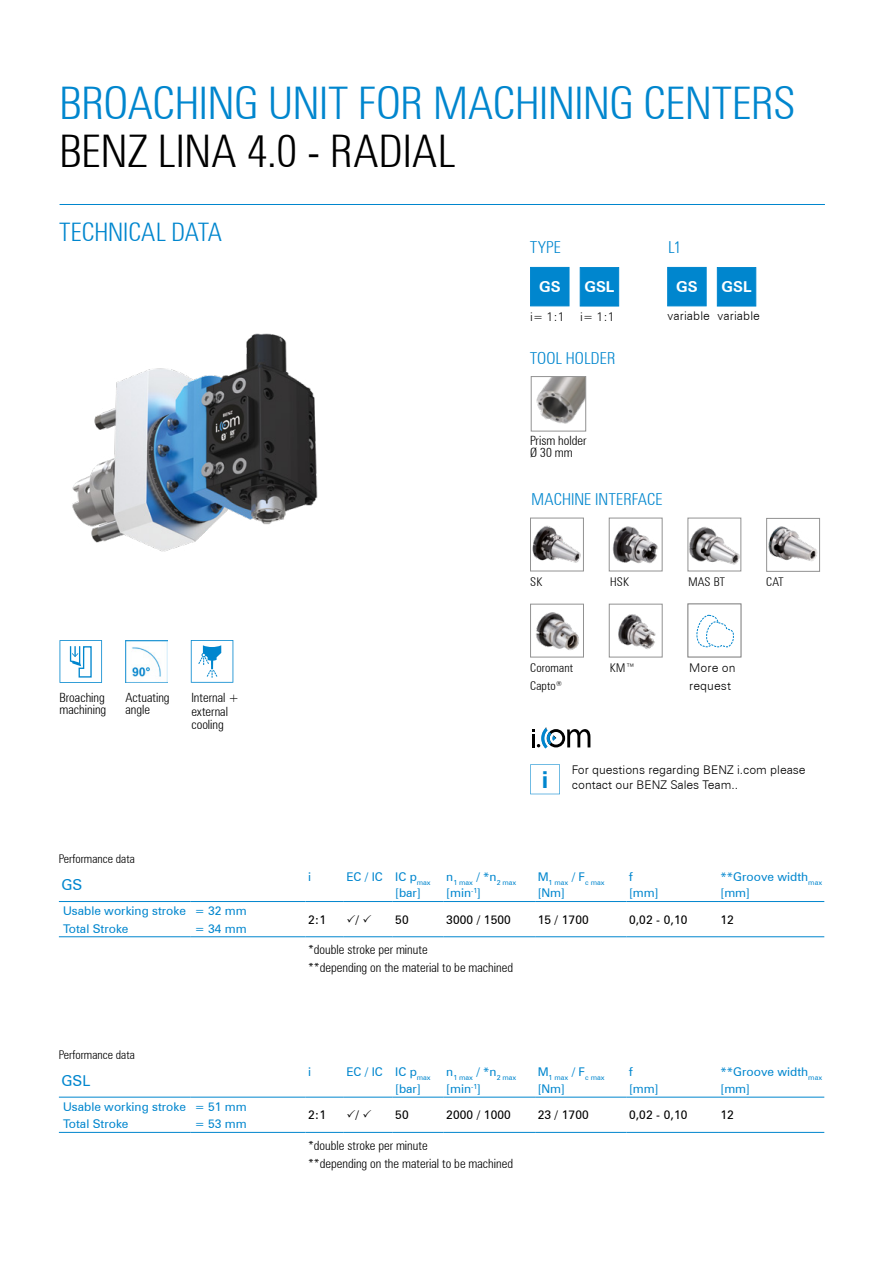
<style>
.page{position:relative;width:893px;height:1263px;background:#fff}
.page>*{position:absolute;margin:0;border:0;box-sizing:border-box;transform-origin:0 0}
.t1{font:300 condensed 45px "Zurich BT";letter-spacing:-.01em;color:#0086ce}
.t2{font:300 condensed 45px "Zurich BT";letter-spacing:.005em;color:#000}
.t3{font:300 condensed 25.5px "Zurich BT";color:#0086ce}
.t4{font:700 23.4px "Zurich BT";color:#0086ce}
.t5{font:300 condensed 16.5px "Zurich BT";letter-spacing:.005em;color:#0086ce}
.t6{font:700 15px "Zurich BT";color:#fff}
.t7{font:15px "Zurich BT";color:#0086ce}
.t8{font:300 condensed 12.75px/12px "Zurich BT";color:#000}
.t9{font:12px "Zurich BT";color:#0086ce}
.t10{font:300 12px/15px "Zurich BT";color:#000}
.t11{font:12px "Zurich BT";letter-spacing:.01em;color:#000}
.t12{font:300 condensed 12px/18px "Zurich BT";color:#000}
.t13{font:7.05px "Zurich BT";color:#0086ce}
</style>
<div class="page">
<img style="left:72px;top:333px;width:246px;height:219px">
<hr style="left:60px;top:204px;width:765px;height:1px;background:#0086ce">
<svg style="left:191px;top:640px;width:42px;height:43px"></svg>
<img style="left:125px;top:640px;width:43px;height:42px">
<svg style="left:60px;top:640px;width:42px;height:43px"></svg>
<div style="left:530px;top:267px;width:39px;height:39px;background:#0086ce"></div>
<div style="left:667px;top:267px;width:39px;height:39px;background:#0086ce;border:1px solid #0086ce"></div>
<div style="left:580px;top:267px;width:39px;height:39px;background:#0086ce;border:1px solid #0086ce"></div>
<div style="left:717px;top:267px;width:39px;height:39px;background:#0086ce;border:1px solid #0086ce"></div>
<svg style="left:532px;top:728px;width:58px;height:20px"></svg>
<img style="left:536px;top:378px;width:48px;height:46px">
<div style="left:531px;top:376px;width:55px;height:55px;border:1px solid #929292"></div>
<svg style="left:530px;top:764px;width:30px;height:30px"></svg>
<img style="left:532px;top:526px;width:49px;height:36px">
<div style="left:530px;top:518px;width:54px;height:53px;border:1px solid #929292"></div>
<img style="left:535px;top:612px;width:44px;height:38px">
<div style="left:530px;top:604px;width:54px;height:53px;border:1px solid #929292"></div>
<img style="left:612px;top:526px;width:46px;height:38px">
<div style="left:609px;top:518px;width:53px;height:53px;border:1px solid #929292"></div>
<img style="left:768px;top:526px;width:50px;height:35px">
<div style="left:766px;top:518px;width:54px;height:54px;border:1px solid #929292"></div>
<img style="left:690px;top:526px;width:49px;height:39px">
<div style="left:688px;top:518px;width:53px;height:53px;border:1px solid #929292"></div>
<img style="left:618px;top:614px;width:38px;height:35px">
<div style="left:609px;top:604px;width:53px;height:53px;border:1px solid #929292"></div>
<svg style="left:696px;top:615px;width:38px;height:32px"></svg>
<div style="left:688px;top:604px;width:53px;height:53px;border:1px solid #929292"></div>
<hr style="left:59px;top:936px;width:132px;height:1px;background:#0086ce">
<hr style="left:306px;top:936px;width:38px;height:1px;background:#0086ce">
<hr style="left:191px;top:936px;width:115px;height:1px;background:#0086ce">
<hr style="left:344px;top:936px;width:49px;height:1px;background:#0086ce">
<hr style="left:393px;top:936px;width:51px;height:1px;background:#0086ce">
<hr style="left:444px;top:936px;width:91px;height:1px;background:#0086ce">
<hr style="left:535px;top:936px;width:92px;height:1px;background:#0086ce">
<hr style="left:627px;top:936px;width:91px;height:1px;background:#0086ce">
<hr style="left:718px;top:936px;width:106px;height:1px;background:#0086ce">
<hr style="left:306px;top:901px;width:38px;height:1px;background:#0086ce">
<hr style="left:344px;top:901px;width:49px;height:1px;background:#0086ce">
<hr style="left:393px;top:901px;width:51px;height:1px;background:#0086ce">
<hr style="left:444px;top:901px;width:91px;height:1px;background:#0086ce">
<hr style="left:535px;top:901px;width:92px;height:1px;background:#0086ce">
<hr style="left:627px;top:901px;width:91px;height:1px;background:#0086ce">
<hr style="left:718px;top:901px;width:106px;height:1px;background:#0086ce">
<hr style="left:59px;top:901px;width:132px;height:1px;background:#0086ce">
<hr style="left:191px;top:901px;width:115px;height:1px;background:#0086ce">
<hr style="left:59px;top:1132px;width:132px;height:1px;background:#0086ce">
<hr style="left:306px;top:1132px;width:38px;height:1px;background:#0086ce">
<hr style="left:344px;top:1132px;width:49px;height:1px;background:#0086ce">
<hr style="left:393px;top:1132px;width:51px;height:1px;background:#0086ce">
<hr style="left:444px;top:1132px;width:91px;height:1px;background:#0086ce">
<hr style="left:535px;top:1132px;width:92px;height:1px;background:#0086ce">
<hr style="left:627px;top:1132px;width:91px;height:1px;background:#0086ce">
<hr style="left:718px;top:1132px;width:106px;height:1px;background:#0086ce">
<hr style="left:306px;top:1097px;width:38px;height:1px;background:#0086ce">
<hr style="left:344px;top:1097px;width:49px;height:1px;background:#0086ce">
<hr style="left:393px;top:1097px;width:51px;height:1px;background:#0086ce">
<hr style="left:444px;top:1097px;width:91px;height:1px;background:#0086ce">
<hr style="left:535px;top:1097px;width:92px;height:1px;background:#0086ce">
<hr style="left:627px;top:1097px;width:91px;height:1px;background:#0086ce">
<hr style="left:718px;top:1097px;width:106px;height:1px;background:#0086ce">
<hr style="left:191px;top:1132px;width:115px;height:1px;background:#0086ce">
<hr style="left:59px;top:1097px;width:132px;height:1px;background:#0086ce">
<hr style="left:191px;top:1097px;width:115px;height:1px;background:#0086ce">
<h1 class="t1" style="left:60px;top:76px;width:738px">BROACHING UNIT FOR MACHINING CENTERS</h1>
<h1 class="t2" style="left:60px;top:124px;width:397px">BENZ LINA 4.0 - RADIAL</h1>
<h2 class="t3" style="left:60px;top:216px;width:164px">TECHNICAL DATA</h2>
<p class="t8" style="left:60px;top:691px;width:48px">Broaching machining</p>
<p class="t8" style="left:191px;top:691px;width:49px;line-height:13.5px">Internal + external cooling</p>
<p class="t8" style="left:125px;top:691px;width:46px">Actuating angle</p>
<p class="t12" style="left:59px;top:850px;width:77px">Performance data</p>
<p class="t7" style="left:61px;top:875px;width:22px">GS</p>
<p class="t9" style="left:63px;top:903px;width:185px">Usable working stroke = 32 mm</p>
<p class="t9" style="left:63px;top:921px;width:67px">Total Stroke</p>
<p class="t9" style="left:195px;top:921px;width:53px">= 34 mm</p>
<p class="t12" style="left:59px;top:1045px;width:77px">Performance data</p>
<p class="t7" style="left:61px;top:1071px;width:31px">GSL</p>
<p class="t9" style="left:63px;top:1099px;width:185px">Usable working stroke = 51 mm</p>
<p class="t9" style="left:63px;top:1116px;width:67px">Total Stroke</p>
<p class="t9" style="left:195px;top:1116px;width:53px">= 53 mm</p>
<p class="t5" style="left:530px;top:237px;width:32px">TYPE</p>
<p class="t5" style="left:668px;top:237px;width:15px">L1</p>
<p class="t6" style="left:539px;top:278px;width:23px">GS</p>
<p class="t6" style="left:584px;top:278px;width:31px">GSL</p>
<p class="t6" style="left:676px;top:278px;width:23px">GS</p>
<p class="t6" style="left:722px;top:278px;width:31px">GSL</p>
<p class="t10" style="left:530px;top:309px;width:36px">i= 1:1</p>
<p class="t10" style="left:580px;top:309px;width:36px">i= 1:1</p>
<p class="t10" style="left:668px;top:308px;width:94px">variable variable</p>
<p class="t5" style="left:530px;top:348px;width:87px">TOOL HOLDER</p>
<p class="t8" style="left:530px;top:434px;width:58px">Prism holder<br>Ø 30 mm</p>
<p class="t5" style="left:532px;top:489px;width:132px">MACHINE INTERFACE</p>
<p class="t12" style="left:530px;top:573px;width:14px">SK</p>
<p class="t12" style="left:610px;top:573px;width:20px">HSK</p>
<p class="t12" style="left:689px;top:573px;width:38px">MAS BT</p>
<p class="t12" style="left:766px;top:573px;width:19px">CAT</p>
<p class="t12" style="left:530px;top:659px;width:44px">Coromant<br>Capto<sup>®</sup></p>
<p class="t12" style="left:610px;top:659px;width:27px">KM™</p>
<p class="t10" style="left:689px;top:659px;width:48px;line-height:18px">More on request</p>
<h3 class="t4" style="left:542px;top:766px;width:8px">i</h3>
<p class="t10" style="left:572px;top:762px;width:235px">For questions regarding BENZ i.com please contact our BENZ Sales Team..</p>
<p class="t9" style="left:308px;top:869px;width:4px">i</p>
<p class="t9" style="left:346px;top:869px;width:86px">EC / IC IC p<sub>max</sub></p>
<p class="t13" style="left:446px;top:878px;width:72px"><sup>n</sup>1 max <sup>/</sup> <sup>*n</sup>2 max</p>
<p class="t13" style="left:538px;top:878px;width:68px"><sup>M</sup>1 max <sup>/</sup> <sup>F</sup>c max</p>
<p class="t9" style="left:629px;top:869px;width:5px">f</p>
<p class="t9" style="left:720px;top:869px;width:103px">**Groove width<sub>max</sub></p>
<p class="t9" style="left:395px;top:886px;width:27px">[bar]</p>
<p class="t9" style="left:446px;top:886px;width:36px">[min<sup>-1</sup>]</p>
<p class="t9" style="left:538px;top:886px;width:29px">[Nm]</p>
<p class="t9" style="left:629px;top:886px;width:31px">[mm]</p>
<p class="t9" style="left:720px;top:886px;width:31px">[mm]</p>
<p class="t11" style="left:308px;top:912px;width:19px">2:1</p>
<p class="t11" style="left:356px;top:912px;width:5px">/</p>
<p class="t11" style="left:395px;top:912px;width:15px">50</p>
<p class="t11" style="left:446px;top:912px;width:66px">3000 / 1500</p>
<p class="t11" style="left:538px;top:912px;width:53px">15 / 1700</p>
<p class="t11" style="left:629px;top:912px;width:60px">0,02 - 0,10</p>
<p class="t11" style="left:720px;top:912px;width:15px">12</p>
<p class="t8" style="left:308px;top:941px;width:206px;line-height:17.5px">*double stroke per minute<br>**depending on the material to be machined</p>
<p class="t9" style="left:308px;top:1064px;width:4px">i</p>
<p class="t9" style="left:346px;top:1064px;width:86px">EC / IC IC p<sub>max</sub></p>
<p class="t13" style="left:446px;top:1073px;width:72px"><sup>n</sup>1 max <sup>/</sup> <sup>*n</sup>2 max</p>
<p class="t13" style="left:538px;top:1073px;width:68px"><sup>M</sup>1 max <sup>/</sup> <sup>F</sup>c max</p>
<p class="t9" style="left:629px;top:1064px;width:5px">f</p>
<p class="t9" style="left:720px;top:1065px;width:103px">**Groove width<sub>max</sub></p>
<p class="t9" style="left:395px;top:1081px;width:27px">[bar]</p>
<p class="t9" style="left:446px;top:1081px;width:36px">[min<sup>-1</sup>]</p>
<p class="t9" style="left:538px;top:1081px;width:29px">[Nm]</p>
<p class="t9" style="left:629px;top:1081px;width:31px">[mm]</p>
<p class="t9" style="left:720px;top:1081px;width:31px">[mm]</p>
<p class="t11" style="left:308px;top:1108px;width:19px">2:1</p>
<p class="t11" style="left:356px;top:1108px;width:5px">/</p>
<p class="t11" style="left:395px;top:1108px;width:15px">50</p>
<p class="t11" style="left:446px;top:1108px;width:66px">2000 / 1000</p>
<p class="t11" style="left:538px;top:1108px;width:53px">23 / 1700</p>
<p class="t11" style="left:629px;top:1108px;width:60px">0,02 - 0,10</p>
<p class="t11" style="left:720px;top:1108px;width:15px">12</p>
<p class="t8" style="left:308px;top:1136px;width:206px;line-height:17.5px">*double stroke per minute<br>**depending on the material to be machined</p>
</div>
